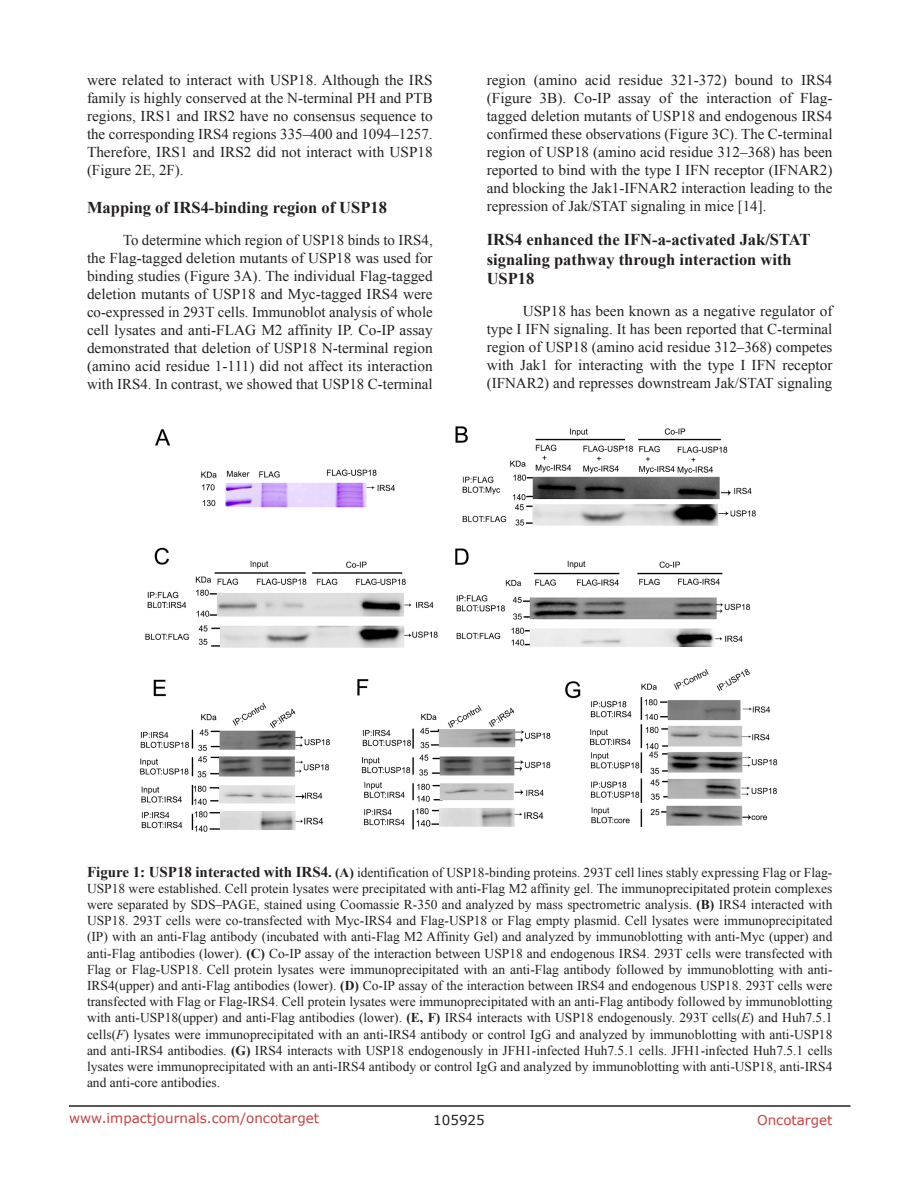
<style>
.page{position:relative;width:918px;height:1188px;background:#fff}
.page>*{position:absolute;margin:0;border:0;box-sizing:border-box;transform-origin:0 0}
.SubHeading{font:700 16.5px/19.8px "Times New Roman";color:#231f20}
.BodyText{font:15px/18px "Times New Roman";color:#231f20;text-align:justify}
.figuretext{font:13.5px/16.2px "Times New Roman";color:#231f20;text-align:justify}
.t1{font:13.5px "Verdana";color:#c24141}
.t2{font:13.5px "Verdana";color:#231f20}
.s1{font-weight:700;font-size:15px}
.s2{font-weight:700}
.s3{font-style:italic}
</style>
<div class="page">
<hr style="left:69px;top:1105px;width:781px;height:2px;background:#231f20">
<img style="left:140px;top:426px;width:638px;height:406px">
<p class="BodyText" style="left:87px;top:71px;width:347px">were related to interact with USP18. Although the IRS family is highly conserved at the N-terminal PH and PTB regions, IRS1 and IRS2 have no consensus sequence to the corresponding IRS4 regions 335–400 and 1094–1257.<br>Therefore, IRS1 and IRS2 did not interact with USP18 (Figure 2E, 2F).</p>
<p class="SubHeading" style="left:87px;top:197px;width:301px">Mapping of IRS4-binding region of USP18</p>
<p class="BodyText" style="left:87px;top:230px;width:347px;text-indent:36px">To determine which region of USP18 binds to IRS4, the Flag-tagged deletion mutants of USP18 was used for binding studies (Figure 3A). The individual Flag-tagged deletion mutants of USP18 and Myc-tagged IRS4 were co-expressed in 293T cells. Immunoblot analysis of whole cell lysates and anti-FLAG M2 affinity IP. Co-IP assay demonstrated that deletion of USP18 N-terminal region (amino acid residue 1-111) did not affect its interaction with IRS4. In contrast, we showed that USP18 C-terminal</p>
<p class="BodyText" style="left:487px;top:71px;width:347px">region (amino acid residue 321-372) bound to IRS4 (Figure 3B). Co-IP assay of the interaction of Flag&shy;tagged deletion mutants of USP18 and endogenous IRS4 confirmed these observations (Figure 3C). The C-terminal region of USP18 (amino acid residue 312–368) has been reported to bind with the type I IFN receptor (IFNAR2) and blocking the Jak1-IFNAR2 interaction leading to the repression of Jak/STAT signaling in mice [14].</p>
<p class="SubHeading" style="left:487px;top:229px;width:325px">IRS4 enhanced the IFN-a-activated Jak/STAT signaling pathway through interaction with<br>USP18</p>
<p class="BodyText" style="left:487px;top:302px;width:347px;text-indent:36px">USP18 has been known as a negative regulator of type I IFN signaling. It has been reported that C-terminal region of USP18 (amino acid residue 312–368) competes with Jak1 for interacting with the type I IFN receptor (IFNAR2) and represses downstream Jak/STAT signaling</p>
<p class="figuretext" style="left:87px;top:864px;width:747px"><span class="s1">Figure 1: USP18 interacted with IRS4.</span> <span class="s2">(A)</span> identification of USP18-binding proteins. 293T cell lines stably expressing Flag or Flag-USP18 were established. Cell protein lysates were precipitated with anti-Flag M2 affinity gel. The immunoprecipitated protein complexes were separated by SDS–PAGE, stained using Coomassie R-350 and analyzed by mass spectrometric analysis. <span class="s2">(B)</span> IRS4 interacted with USP18. 293T cells were co-transfected with Myc-IRS4 and Flag-USP18 or Flag empty plasmid. Cell lysates were immunoprecipitated (IP) with an anti-Flag antibody (incubated with anti-Flag M2 Affinity Gel) and analyzed by immunoblotting with anti-Myc (upper) and anti-Flag antibodies (lower). <span class="s2">(C)</span> Co-IP assay of the interaction between USP18 and endogenous IRS4. 293T cells were transfected with Flag or Flag-USP18. Cell protein lysates were immunoprecipitated with an anti-Flag antibody followed by immunoblotting with anti-IRS4(upper) and anti-Flag antibodies (lower). <span class="s2">(D)</span> Co-IP assay of the interaction between IRS4 and endogenous USP18. 293T cells were transfected with Flag or Flag-IRS4. Cell protein lysates were immunoprecipitated with an anti-Flag antibody followed by immunoblotting with anti-USP18(upper) and anti-Flag antibodies (lower). <span class="s2">(E, F)</span> IRS4 interacts with USP18 endogenously. 293T cells(<span class="s3">E</span>) and Huh7.5.1 cells(<span class="s3">F</span>) lysates were immunoprecipitated with an anti-IRS4 antibody or control IgG and analyzed by immunoblotting with anti-USP18 and anti-IRS4 antibodies. <span class="s2">(G)</span> IRS4 interacts with USP18 endogenously in JFH1-infected Huh7.5.1 cells. JFH1-infected Huh7.5.1 cells lysates were immunoprecipitated with an anti-IRS4 antibody or control IgG and analyzed by immunoblotting with anti-USP18, anti-IRS4 and anti-core antibodies.</p>
<p class="t1" style="left:69px;top:1109px;width:252px">www.impactjournals.com/oncotarget</p>
<p class="t2" style="left:433px;top:1111px;width:53px">105925</p>
<p class="t1" style="left:757px;top:1111px;width:77px">Oncotarget</p>
</div>
